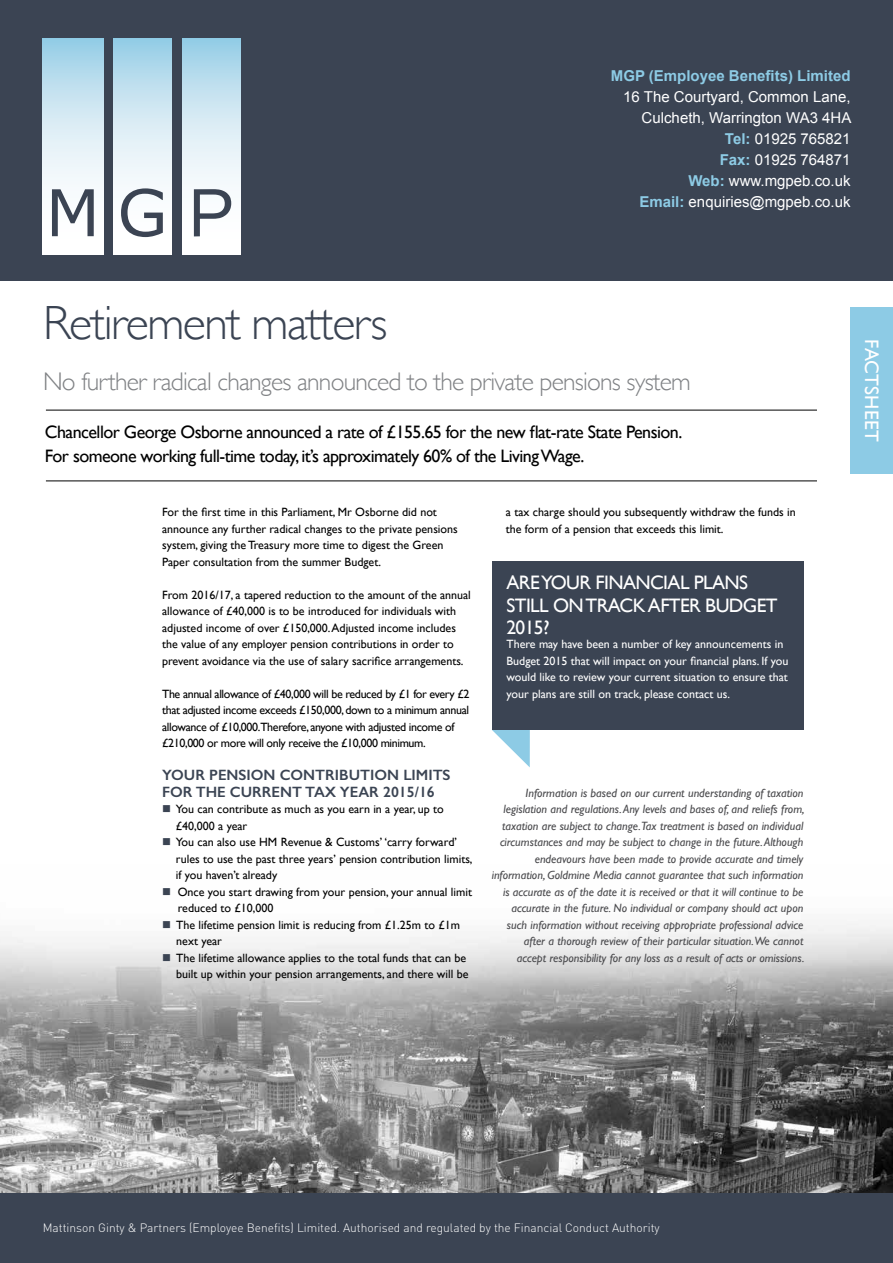
<style>
.page{position:relative;width:893px;height:1263px;background:#fff}
.page>*{position:absolute;margin:0;border:0;box-sizing:border-box;transform-origin:0 0}
.t1{font:300 48px "Gill Sans";letter-spacing:-.03em;color:#3b4453}
.t2{font:300 25.5px "Gill Sans";letter-spacing:-.03em;color:#808285}
.t3{font:19.5px/22.5px "Gill Sans";letter-spacing:-.03em;color:#fff}
.t4{font:19.5px "Gill Sans";letter-spacing:.01em;color:#fff}
.t5{font:18px/24px "Gill Sans";letter-spacing:-.03em;color:#000}
.t6{font:15px/21px "Arial";color:#fff;text-align:right}
.t7{font:600 15px/16.5px "Gill Sans";color:#3b4453}
.t8{font:700 15px "Arial";color:#8dcbe5}
.t9{font:12px/16.5px "Gill Sans";color:#000}
.t10{font:italic 12px/16.5px "Gill Sans";color:#4a4a4d;text-align:right}
.t11{font:12px/16.5px "Gill Sans";letter-spacing:-.03em;color:#000}
.t12{font:12px/16.5px "Gill Sans";color:#fff}
.t13{font:300 12px "DIN";color:#fff}
.s1{font-weight:700;color:#8dcbe5}
.s2{color:#3b4453}
</style>
<div class="page">
<img style="left:0;top:923px;width:893px;height:271px">
<hr style="left:46px;top:480px;width:771px;height:1px;background:#000">
<hr style="left:46px;top:410px;width:771px;height:1px;background:#000">
<svg style="left:492px;top:730px;width:38px;height:37px"></svg>
<div style="left:492px;top:561px;width:311px;height:169px;background:#3b4453"></div>
<div style="left:0;top:0;width:893px;height:280px;background:#3b4453"></div>
<div style="left:0;top:1194px;width:893px;height:69px;background:#3b4453"></div>
<div style="left:851px;top:307px;width:42px;height:166px;background:#8dcbe5"></div>
<svg style="left:183px;top:38px;width:58px;height:217px;background:#d7ebf4"></svg>
<svg style="left:114px;top:38px;width:58px;height:217px;background:#d6eaf4"></svg>
<svg style="left:43px;top:38px;width:60px;height:217px;background:#d6eaf4"></svg>
<svg style="left:121px;top:188px;width:42px;height:49px"></svg>
<svg style="left:52px;top:189px;width:42px;height:47px"></svg>
<svg style="left:194px;top:189px;width:37px;height:47px"></svg>
<p class="t8" style="left:611px;top:68px;width:241px">MGP (Employee Benefits) Limited</p>
<p class="t6" style="left:623px;top:87px;width:230px">16 The Courtyard, Common Lane,<br>Culcheth, Warrington WA3 4HA<br><span class="s1">Tel:</span> 01925 765821<br><span class="s1">Fax:</span> 01925 764871<br><span class="s1">Web:</span> www.mgpeb.co.uk<br><span class="s1">Email:</span> enquiries@mgpeb.co.uk</p>
<h1 class="t1" style="left:43px;top:296px;width:346px">Retirement matters</h1>
<h2 class="t2" style="left:43px;top:367px;width:649px">No further radical changes announced to the private pensions system</h2>
<h3 class="t5" style="left:45px;top:419px;width:639px">Chancellor George Osborne announced a rate of £155.65 for the new flat-rate State Pension.<br>For someone working full-time today, it’s approximately 60% of the Living Wage.</h3>
<p class="t9" style="left:162px;top:504px;width:297px">For the first time in this Parliament, Mr Osborne did not announce any further radical changes to the private pensions system, giving the Treasury more time to digest the Green Paper consultation from the summer Budget.</p>
<p class="t9" style="left:162px;top:586px;width:310px">From 2016/17, a tapered reduction to the amount of the annual allowance of £40,000 is to be introduced for individuals with adjusted income of over £150,000. Adjusted income includes the value of any employer pension contributions in order to prevent avoidance via the use of salary sacrifice arrangements.</p>
<p class="t11" style="left:162px;top:685px;width:309px">The annual allowance of £40,000 will be reduced by £1 for every £2 that adjusted income exceeds £150,000, down to a minimum annual allowance of £10,000.Therefore, anyone with adjusted income of £210,000 or more will only receive the £10,000 minimum.</p>
<p class="t7" style="left:162px;top:767px;width:290px">YOUR PENSION CONTRIBUTION LIMITS<br>FOR THE CURRENT TAX YEAR 2015/16</p>
<p class="t9" style="left:176px;top:801px;width:269px;text-indent:-14px"><span class="s2">■</span> You can contribute as much as you earn in a year, up to £40,000 a year</p>
<p class="t9" style="left:176px;top:834px;width:298px;text-indent:-14px"><span class="s2">■</span> You can also use HM Revenue &amp; Customs’ ‘carry forward’ rules to use the past three years’ pension contribution limits, if you haven’t already</p>
<p class="t9" style="left:178px;top:883px;width:296px;text-indent:-16px"><span class="s2">■</span> Once you start drawing from your pension, your annual limit reduced to £10,000</p>
<p class="t9" style="left:176px;top:916px;width:285px;text-indent:-14px"><span class="s2">■</span> The lifetime pension limit is reducing from £1.25m to £1m next year</p>
<p class="t9" style="left:162px;top:949px;width:308px;text-align:right"><span class="s2">■</span> The lifetime allowance applies to the total funds that can be built up within your pension arrangements, and there will be</p>
<p class="t9" style="left:506px;top:504px;width:291px">a tax charge should you subsequently withdraw the funds in the form of a pension that exceeds this limit.</p>
<h3 class="t3" style="left:506px;top:571px;width:273px">ARE YOUR FINANCIAL PLANS<br>STILL ON TRACK AFTER BUDGET<br>2015?</h3>
<p class="t12" style="left:506px;top:636px;width:283px">There may have been a number of key announcements in Budget 2015 that will impact on your financial plans. If you would like to review your current situation to ensure that your plans are still on track, please contact us.</p>
<p class="t10" style="left:492px;top:784px;width:314px">Information is based on our current understanding of taxation legislation and regulations. Any levels and bases of, and reliefs from, taxation are subject to change.Tax treatment is based on individual circumstances and may be subject to change in the future. Although endeavours have been made to provide accurate and timely information, Goldmine Media cannot guarantee that such information is accurate as of the date it is received or that it will continue to be accurate in the future. No individual or company should act upon such information without receiving appropriate professional advice after a thorough review of their particular situation.We cannot<br>accept responsibility for any loss as a result of acts or omissions.</p>
<h3 class="t4" style="left:883px;top:339px;width:104px;rotate:90deg">FACTSHEET</h3>
<p class="t13" style="left:43px;top:1220px;width:618px">Mattinson Ginty &amp; Partners (Employee Benefits) Limited. Authorised and regulated by the Financial Conduct Authority</p>
</div>
